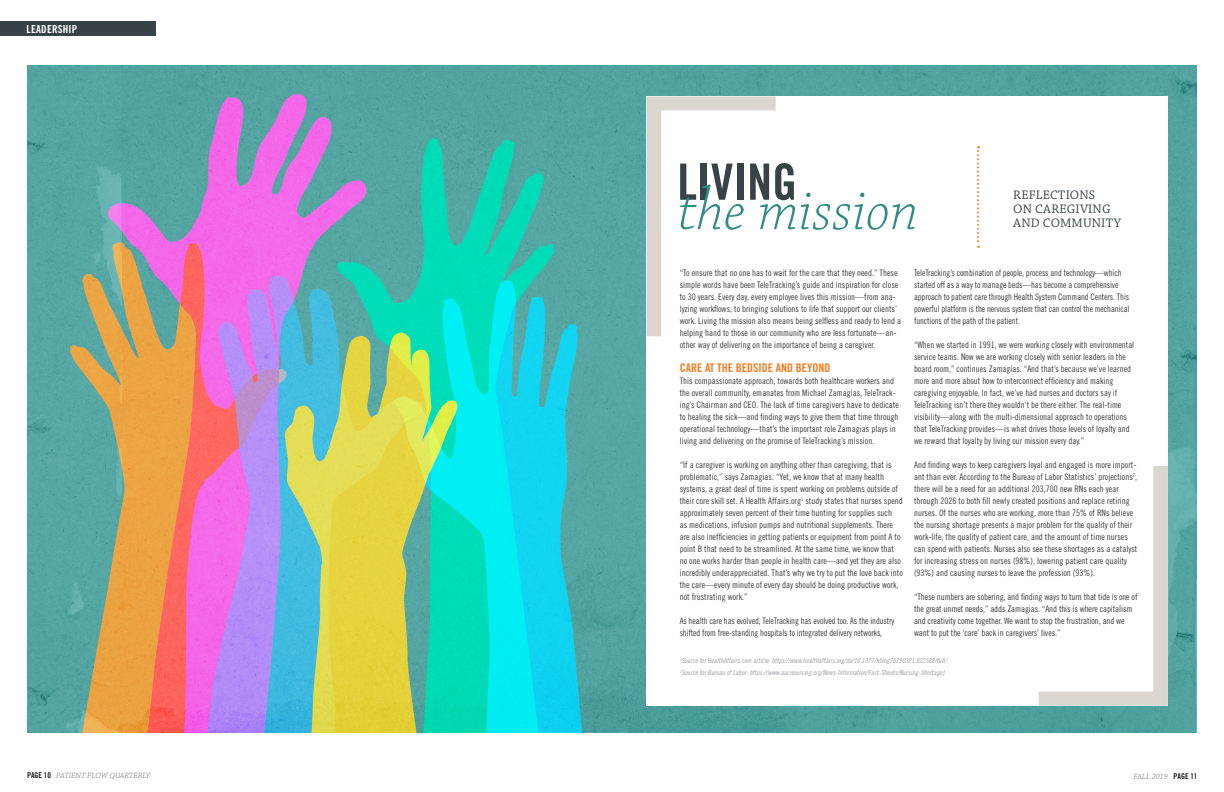
<style>
.page{position:relative;width:1224px;height:792px;background:#fff}
.page>*{position:absolute;margin:0;border:0;box-sizing:border-box;transform-origin:0 0}
.t1{font:63.9px "Chaparral Pro Light It Disp";letter-spacing:.02em;color:#318c89}
.t2{font:50.1px "Trade Gothic LT Std Bd Cn 20";color:#374347}
.t3{font:13px/14px "Chaparral Pro";letter-spacing:.01em;color:#374347}
.t4{font:12px "Trade Gothic LT Std Bd Cn 20";color:#f17e22}
.t5{font:11px "Trade Gothic LT Std Bd Cn 20";letter-spacing:.02em;color:#fff}
.t6{font:9px/12px "Trade Gothic LT Std Cn 18";color:#3e3e3f}
.t7{font:italic 300 8px "Chaparral Pro";color:#6c6d70}
.t8{font:7px "Trade Gothic LT Std Cn 18 Obl";color:#9d9fa2}
.s1{font-family:"Trade Gothic LT Std Bd Cn 20";font-weight:400;font-style:normal;color:#231f20}
</style>
<div class="page">
<img style="left:27px;top:66px;width:1170px;height:666px">
<div style="left:647px;top:96px;width:521px;height:610px;background:#fff"></div>
<div style="left:0;top:22px;width:155px;height:14px;background:#374347"></div>
<svg style="left:647px;top:96px;width:129px;height:240px"></svg>
<svg style="left:977px;top:146px;width:2px;height:102px"></svg>
<svg style="left:1039px;top:466px;width:129px;height:240px"></svg>
<p class="t5" style="left:27px;top:22px;width:52px">LEADERSHIP</p>
<p class="t2" style="left:677px;top:151px;width:121px">LIVING</p>
<p class="t1" style="left:678px;top:177px;width:241px">the mission</p>
<p class="t3" style="left:1013px;top:189px;width:109px">REFLECTIONS<br>ON CAREGIVING<br>AND COMMUNITY</p>
<p class="t6" style="left:680px;top:267px;width:223px">“To ensure that no one has to wait for the care that they need.” These simple words have been TeleTracking’s guide and inspiration for close to 30 years. Every day, every employee lives this mission—from ana&shy;lyzing workflows, to bringing solutions to life that support our clients’ work. Living the mission also means being selfless and ready to lend a helping hand to those in our community who are less fortunate—an&shy;other way of delivering on the importance of being a caregiver.</p>
<p class="t4" style="left:680px;top:360px;width:152px">CARE AT THE BEDSIDE AND BEYOND</p>
<p class="t6" style="left:680px;top:375px;width:221px">This compassionate approach, towards both healthcare workers and the overall community, emanates from Michael Zamagias, TeleTrack&shy;ing’s Chairman and CEO. The lack of time caregivers have to dedicate to healing the sick—and finding ways to give them that time through operational technology—that’s the important role Zamagias plays in living and delivering on the promise of TeleTracking’s mission.</p>
<p class="t6" style="left:680px;top:459px;width:225px">“If a caregiver is working on anything other than caregiving, that is problematic,” says Zamagias. “Yet, we know that at many health systems, a great deal of time is spent working on problems outside of their core skill set. A Health Affairs.org<sup>1</sup> study states that nurses spend approximately seven percent of their time hunting for supplies such<br>as medications, infusion pumps and nutritional supplements. There are also inefficiencies in getting patients or equipment from point A to point B that need to be streamlined. At the same time, we know that no one works harder than people in health care—and yet they are also incredibly underappreciated. That’s why we try to put the love back into the care—every minute of every day should be doing productive work, not frustrating work.”</p>
<p class="t6" style="left:680px;top:615px;width:216px">As health care has evolved, TeleTracking has evolved too. As the industry shifted from free-standing hospitals to integrated delivery networks,</p>
<p class="t6" style="left:914px;top:267px;width:217px">TeleTracking’s combination of people, process and technology—which started off as a way to manage beds—has become a comprehensive approach to patient care through Health System Command Centers. This powerful platform is the nervous system that can control the mechanical functions of the path of the patient.</p>
<p class="t6" style="left:914px;top:339px;width:222px">“When we started in 1991, we were working closely with environmental service teams. Now we are working closely with senior leaders in the board room,” continues Zamagias. “And that’s because we’ve learned more and more about how to interconnect efficiency and making caregiving enjoyable. In fact, we’ve had nurses and doctors say if TeleTracking isn’t there they wouldn’t be there either. The real-time visibility—along with the multi-dimensional approach to operations that TeleTracking provides—is what drives those levels of loyalty and we reward that loyalty by living our mission every day.”</p>
<p class="t6" style="left:914px;top:459px;width:225px">And finding ways to keep caregivers loyal and engaged is more import&shy;ant than ever. According to the Bureau of Labor Statistics’ projections<sup>2</sup>, there will be a need for an additional 203,700 new RNs each year through 2026 to both fill newly created positions and replace retiring nurses. Of the nurses who are working, more than 75% of RNs believe the nursing shortage presents a major problem for the quality of their work-life, the quality of patient care, and the amount of time nurses can spend with patients. Nurses also see these shortages as a catalyst for increasing stress on nurses (98%), lowering patient care quality (93%) and causing nurses to leave the profession (93%).</p>
<p class="t6" style="left:914px;top:591px;width:225px">“These numbers are sobering, and finding ways to turn that tide is one of the great unmet needs,” adds Zamagias. “And this is where capitalism and creativity come together. We want to stop the frustration, and we want to put the ‘care’ back in caregivers’ lives.”</p>
<p class="t8" style="left:680px;top:656px;width:269px"><sup>1</sup>Source for HealthAffairs.com article: https://www.healthaffairs.org/do/10.1377/hblog20190321.822588/full/</p>
<p class="t8" style="left:680px;top:668px;width:266px"><sup>2</sup>Source for Bureau of Labor: https://www.aacnnursing.org/News-Information/Fact-Sheets/Nursing-Shortage]</p>
<p class="t7" style="left:27px;top:772px;width:125px"><span class="s1">PAGE 10</span> PATIENT FLOW QUARTERLY</p>
<p class="t7" style="left:1133px;top:772px;width:65px">FALL 2019 <span class="s1">PAGE 11</span></p>
</div>
